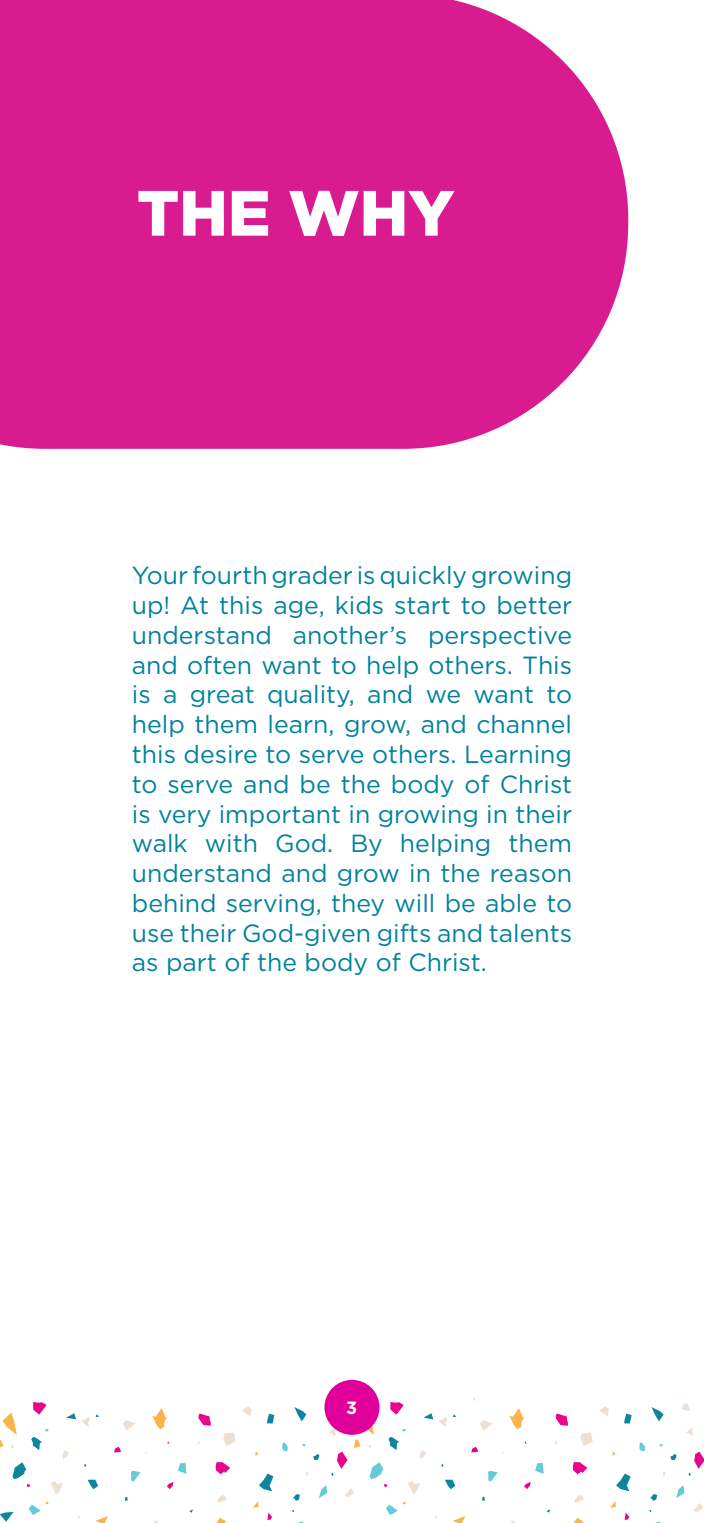
<style>
.page{position:relative;width:704px;height:1523px;background:#fff}
.page>*{position:absolute;margin:0;border:0;box-sizing:border-box;transform-origin:0 0}
.t1{font:900 63.88px "Gotham";color:#fff}
.t2{font:24.81px/29.8px "Gotham";color:#00829c;text-align:justify}
.t3{font:700 17.75px "Gotham";color:#fff}
</style>
<div class="page">
<svg style="left:0;top:0;width:627px;height:449px;background:#db2b97"></svg>
<svg style="left:535px;top:1462px;width:8px;height:11px"></svg>
<svg style="left:599px;top:1406px;width:9px;height:10px"></svg>
<svg style="left:572px;top:1462px;width:15px;height:12px"></svg>
<svg style="left:555px;top:1413px;width:12px;height:12px"></svg>
<svg style="left:616px;top:1473px;width:14px;height:18px"></svg>
<svg style="left:624px;top:1413px;width:7px;height:10px"></svg>
<svg style="left:651px;top:1407px;width:12px;height:14px"></svg>
<svg style="left:682px;top:1403px;width:7px;height:8px"></svg>
<svg style="left:580px;top:1432px;width:12px;height:14px"></svg>
<svg style="left:639px;top:1442px;width:5px;height:9px"></svg>
<svg style="left:686px;top:1428px;width:6px;height:7px"></svg>
<svg style="left:574px;top:1495px;width:9px;height:7px"></svg>
<svg style="left:650px;top:1494px;width:6px;height:7px"></svg>
<svg style="left:670px;top:1454px;width:6px;height:5px"></svg>
<svg style="left:676px;top:1485px;width:8px;height:13px"></svg>
<svg style="left:574px;top:1518px;width:9px;height:4px"></svg>
<svg style="left:624px;top:1512px;width:5px;height:7px"></svg>
<svg style="left:694px;top:1503px;width:9px;height:9px"></svg>
<svg style="left:0;top:1512px;width:13px;height:9px"></svg>
<svg style="left:688px;top:1451px;width:15px;height:25px"></svg>
<svg style="left:611px;top:1501px;width:4px;height:6px"></svg>
<svg style="left:480px;top:1420px;width:12px;height:10px"></svg>
<svg style="left:509px;top:1408px;width:15px;height:21px"></svg>
<svg style="left:408px;top:1481px;width:12px;height:13px"></svg>
<svg style="left:488px;top:1471px;width:9px;height:10px"></svg>
<svg style="left:524px;top:1482px;width:6px;height:7px"></svg>
<svg style="left:178px;top:1462px;width:8px;height:11px"></svg>
<svg style="left:242px;top:1406px;width:9px;height:10px"></svg>
<svg style="left:215px;top:1462px;width:15px;height:12px"></svg>
<svg style="left:198px;top:1413px;width:13px;height:12px"></svg>
<svg style="left:259px;top:1473px;width:14px;height:18px"></svg>
<svg style="left:267px;top:1413px;width:7px;height:10px"></svg>
<svg style="left:294px;top:1407px;width:12px;height:14px"></svg>
<svg style="left:223px;top:1432px;width:12px;height:14px"></svg>
<svg style="left:282px;top:1442px;width:5px;height:9px"></svg>
<svg style="left:329px;top:1428px;width:6px;height:7px"></svg>
<svg style="left:419px;top:1450px;width:7px;height:9px"></svg>
<svg style="left:217px;top:1495px;width:10px;height:7px"></svg>
<svg style="left:293px;top:1494px;width:7px;height:7px"></svg>
<svg style="left:313px;top:1454px;width:6px;height:5px"></svg>
<svg style="left:319px;top:1485px;width:8px;height:13px"></svg>
<svg style="left:445px;top:1479px;width:10px;height:10px"></svg>
<svg style="left:217px;top:1518px;width:9px;height:4px"></svg>
<svg style="left:267px;top:1512px;width:5px;height:7px"></svg>
<svg style="left:345px;top:1488px;width:9px;height:9px"></svg>
<svg style="left:453px;top:1516px;width:12px;height:6px"></svg>
<svg style="left:471px;top:1446px;width:7px;height:6px"></svg>
<svg style="left:390px;top:1401px;width:13px;height:13px"></svg>
<svg style="left:423px;top:1413px;width:32px;height:13px"></svg>
<svg style="left:388px;top:1428px;width:17px;height:22px"></svg>
<svg style="left:353px;top:1423px;width:21px;height:25px"></svg>
<svg style="left:331px;top:1451px;width:16px;height:25px"></svg>
<svg style="left:253px;top:1501px;width:5px;height:6px"></svg>
<svg style="left:386px;top:1501px;width:20px;height:14px"></svg>
<svg style="left:369px;top:1462px;width:18px;height:25px"></svg>
<svg style="left:123px;top:1420px;width:13px;height:10px"></svg>
<svg style="left:152px;top:1408px;width:15px;height:21px"></svg>
<svg style="left:50px;top:1481px;width:13px;height:13px"></svg>
<svg style="left:131px;top:1471px;width:9px;height:10px"></svg>
<svg style="left:167px;top:1482px;width:6px;height:7px"></svg>
<svg style="left:62px;top:1450px;width:7px;height:9px"></svg>
<svg style="left:88px;top:1479px;width:10px;height:10px"></svg>
<svg style="left:95px;top:1516px;width:13px;height:6px"></svg>
<svg style="left:114px;top:1446px;width:7px;height:6px"></svg>
<svg style="left:33px;top:1401px;width:14px;height:13px"></svg>
<svg style="left:66px;top:1413px;width:24px;height:13px"></svg>
<svg style="left:31px;top:1428px;width:17px;height:22px"></svg>
<svg style="left:0;top:1412px;width:17px;height:36px"></svg>
<svg style="left:29px;top:1501px;width:20px;height:14px"></svg>
<svg style="left:12px;top:1462px;width:18px;height:25px"></svg>
<div style="left:324px;top:1379px;width:55px;height:55px;background:#e00099;border-radius:50%"></div>
<p class="t1" style="left:137px;top:169px;width:319px">THE WHY</p>
<p class="t2" style="left:132px;top:560px;width:441px">Your fourth grader is quickly growing up! At this age, kids start to better understand another’s perspective and often want to help others. This is a great quality, and we want to help them learn, grow, and channel this desire to serve others. Learning to serve and be the body of Christ is very important in growing in their walk with God. By helping them understand and grow in the reason behind serving, they will be able to use their God-given gifts and talents as part of the body of Christ.</p>
<p class="t3" style="left:346px;top:1396px;width:13px">3</p>
</div>
